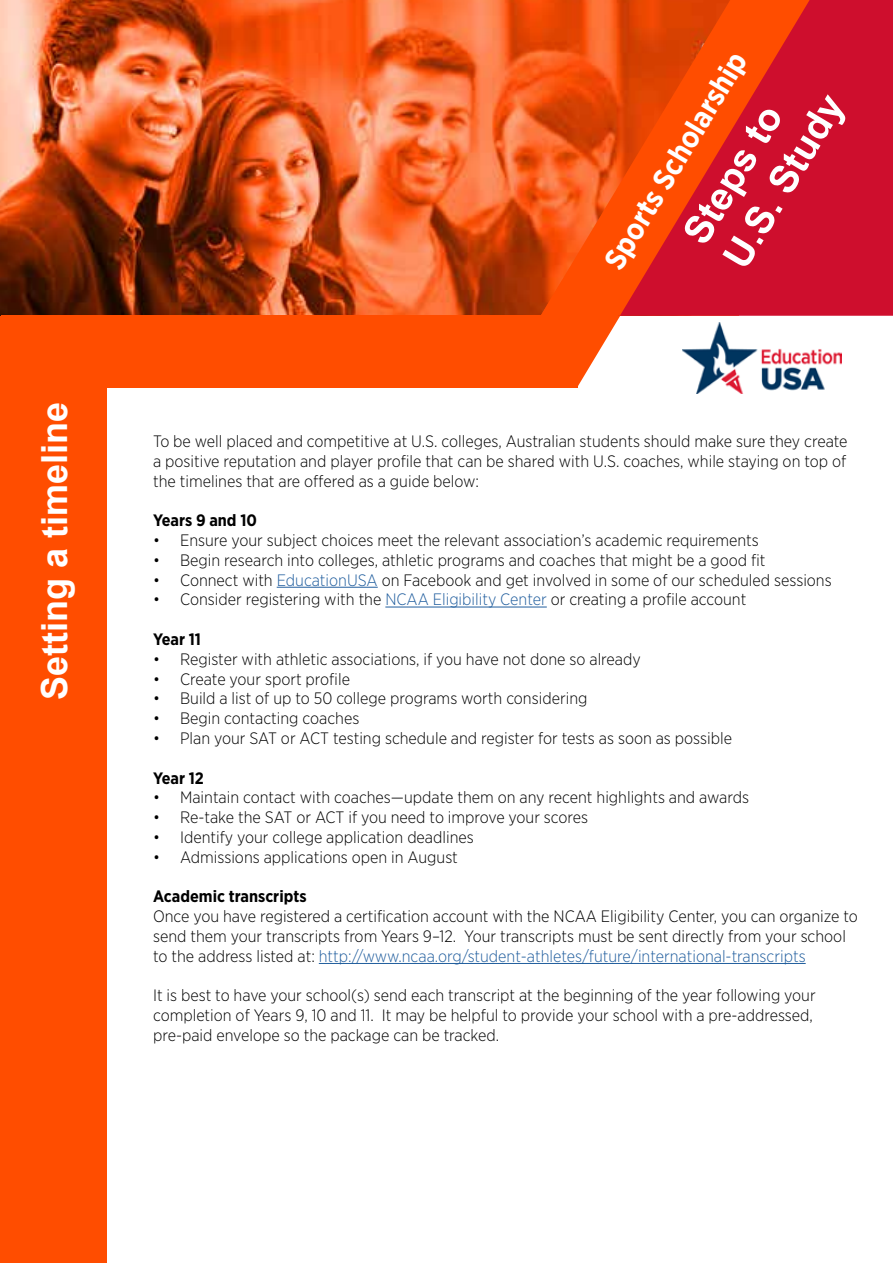
<style>
.page{position:relative;width:893px;height:1263px;background:#fff}
.page>*{position:absolute;margin:0;border:0;box-sizing:border-box;transform-origin:0 0}
.t1{font:700 39px/46.8px "Arial";color:#fff}
.t2{font:700 36px "Arial";color:#fff}
.t3{font:700 30px "Gotham Narrow";color:#fff}
.t4{font:300 16.5px/19.8px "Gotham Narrow";color:#000}
.t5{font:700 16.5px "Gotham Narrow";color:#000}
.s1{color:#215e9e}
</style>
<div class="page">
<img style="left:0;top:0;width:540px;height:315px">
<svg style="left:519px;top:280px;width:101px;height:108px"></svg>
<div style="left:814px;top:0;width:79px;height:316px;background:#ce0e2d"></div>
<svg style="left:540px;top:0;width:274px;height:316px;background:#e53615"></svg>
<div style="left:1px;top:315px;width:577px;height:72px;background:#ff4d00"></div>
<img style="left:682px;top:322px;width:159px;height:71px">
<hr style="left:277px;top:587px;width:101px;height:1px;background:#215e9e">
<hr style="left:385px;top:607px;width:162px;height:1px;background:#215e9e">
<hr style="left:319px;top:963px;width:487px;height:1px;background:#215e9e">
<div style="left:1px;top:316px;width:106px;height:947px;background:#ff4d00"></div>
<h2 class="t2" style="left:30px;top:700px;width:300px;rotate:-90deg">Setting a timeline</h2>
<h3 class="t3" style="left:595px;top:257px;width:249px;rotate:-59deg">Sports Scholarship</h3>
<h1 class="t1" style="left:674px;top:229px;width:197px;rotate:-59deg">Steps to<br>U.S. Study</h1>
<p class="t4" style="left:153px;top:431px;width:696px;text-align:justify">To be well placed and competitive at U.S. colleges, Australian students should make sure they create a positive reputation and player profile that can be shared with U.S. coaches, while staying on top of the timelines that are offered as a guide below:</p>
<p class="t5" style="left:153px;top:510px;width:105px">Years 9 and 10</p>
<p class="t4" style="left:153px;top:530px;width:607px">• Ensure your subject choices meet the relevant association’s academic requirements</p>
<p class="t4" style="left:153px;top:550px;width:614px">• Begin research into colleges, athletic programs and coaches that might be a good fit</p>
<p class="t4" style="left:153px;top:569px;width:680px">• Connect with <span class="s1">EducationUSA</span> on Facebook and get involved in some of our scheduled sessions</p>
<p class="t4" style="left:153px;top:589px;width:595px">• Consider registering with the <span class="s1">NCAA Eligibility Center</span> or creating a profile account</p>
<p class="t5" style="left:153px;top:628px;width:50px">Year 11</p>
<p class="t4" style="left:153px;top:649px;width:489px">• Register with athletic associations, if you have not done so already</p>
<p class="t4" style="left:153px;top:668px;width:198px">• Create your sport profile</p>
<p class="t4" style="left:153px;top:688px;width:436px">• Build a list of up to 50 college programs worth considering</p>
<p class="t4" style="left:153px;top:708px;width:208px">• Begin contacting coaches</p>
<p class="t4" style="left:153px;top:728px;width:580px">• Plan your SAT or ACT testing schedule and register for tests as soon as possible</p>
<p class="t5" style="left:153px;top:767px;width:52px">Year 12</p>
<p class="t4" style="left:153px;top:787px;width:597px">• Maintain contact with coaches—update them on any recent highlights and awards</p>
<p class="t4" style="left:153px;top:807px;width:437px">• Re-take the SAT or ACT if you need to improve your scores</p>
<p class="t4" style="left:153px;top:827px;width:322px">• Identify your college application deadlines</p>
<p class="t4" style="left:153px;top:847px;width:306px">• Admissions applications open in August</p>
<p class="t5" style="left:153px;top:886px;width:155px">Academic transcripts</p>
<p class="t4" style="left:153px;top:906px;width:706px">Once you have registered a certification account with the NCAA Eligibility Center, you can organize to send them your transcripts from Years 9–12. Your transcripts must be sent directly from your school to the address listed at: <span class="s1">http://www.ncaa.org/student-athletes/future/international-transcripts</span></p>
<p class="t4" style="left:153px;top:985px;width:664px">It is best to have your school(s) send each transcript at the beginning of the year following your completion of Years 9, 10 and 11. It may be helpful to provide your school with a pre-addressed, pre-paid envelope so the package can be tracked.</p>
</div>
